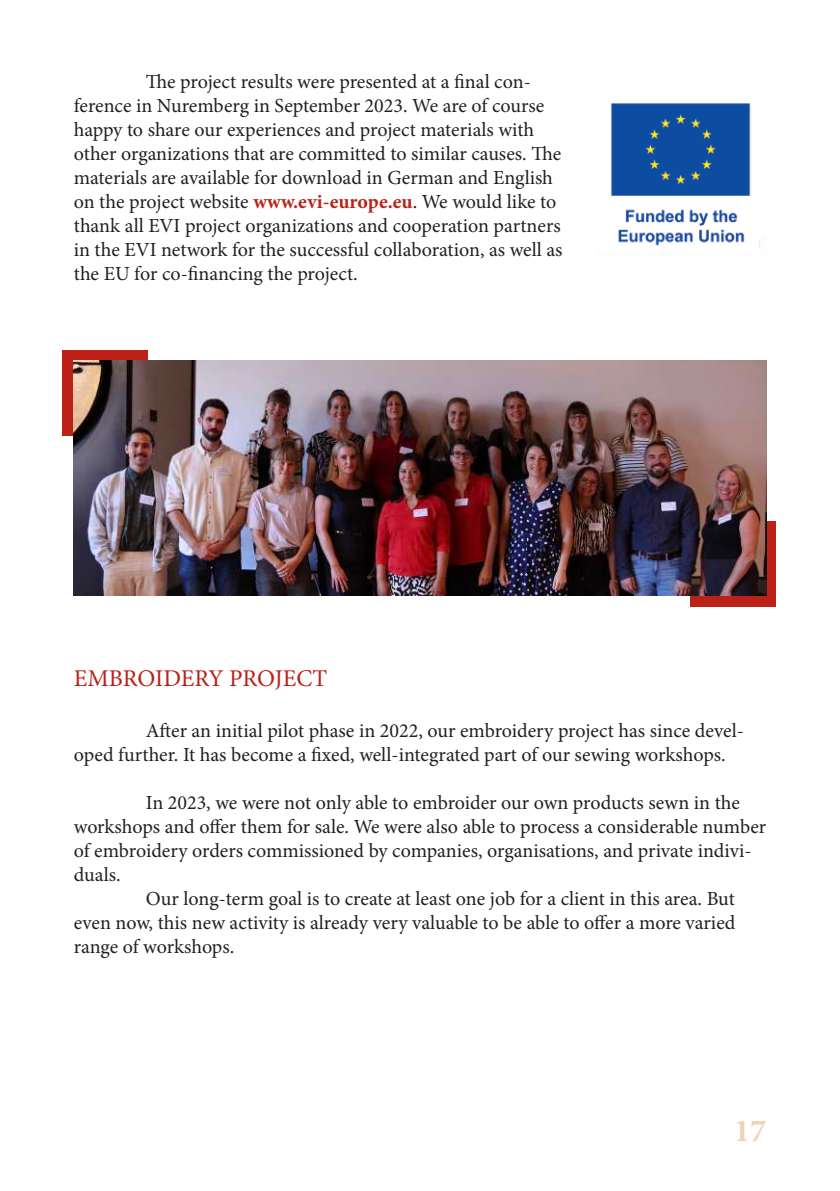
<style>
.page{position:relative;width:840px;height:1191px;background:#fff}
.page>*{position:absolute;margin:0;border:0;box-sizing:border-box;transform-origin:0 0}
.t1{font:700 32px "Minion Pro";color:#eed3b4}
.t2{font:24px "Minion Pro";letter-spacing:-.005em;color:#bb2117}
.t3{font:20px/24px "Minion Pro";letter-spacing:-.005em;color:#231f20}
.s1{font-weight:700;color:#bb2117}
</style>
<div class="page">
<div style="left:62px;top:351px;width:85px;height:85px;background:#bb2117"></div>
<div style="left:690px;top:521px;width:85px;height:85px;background:#bb2117"></div>
<img style="left:74px;top:361px;width:691px;height:234px">
<img style="left:611px;top:103px;width:140px;height:143px">
<p class="t3" style="left:74px;top:70px;width:490px;text-indent:72px">The project results were presented at a final con&shy;ference in Nuremberg in September 2023. We are of course happy to share our experiences and project materials with other organizations that are committed to similar causes. The materials are available for download in German and English on the project website <span class="s1">www.evi-europe.eu</span>. We would like to thank all EVI project organizations and cooperation partners in the EVI network for the successful collaboration, as well as the EU for co-financing the project.</p>
<p class="t2" style="left:74px;top:662px;width:255px">EMBROIDERY PROJECT</p>
<p class="t3" style="left:74px;top:719px;width:671px;text-indent:72px">After an initial pilot phase in 2022, our embroidery project has since devel&shy;oped further. It has become a fixed, well-integrated part of our sewing workshops.</p>
<p class="t3" style="left:146px;top:791px;width:595px">In 2023, we were not only able to embroider our own products sewn in the</p>
<p class="t3" style="left:74px;top:815px;width:693px">workshops and offer them for sale. We were also able to process a considerable number</p>
<p class="t3" style="left:74px;top:839px;width:679px">of embroidery orders commissioned by companies, organisations, and private indivi-</p>
<p class="t3" style="left:74px;top:863px;width:48px">duals.</p>
<p class="t3" style="left:146px;top:887px;width:590px">Our long-term goal is to create at least one job for a client in this area. But</p>
<p class="t3" style="left:74px;top:911px;width:663px">even now, this new activity is already very valuable to be able to offer a more varied</p>
<p class="t3" style="left:74px;top:935px;width:162px">range of workshops.</p>
<h1 class="t1" style="left:733px;top:1107px;width:33px">17</h1>
</div>
